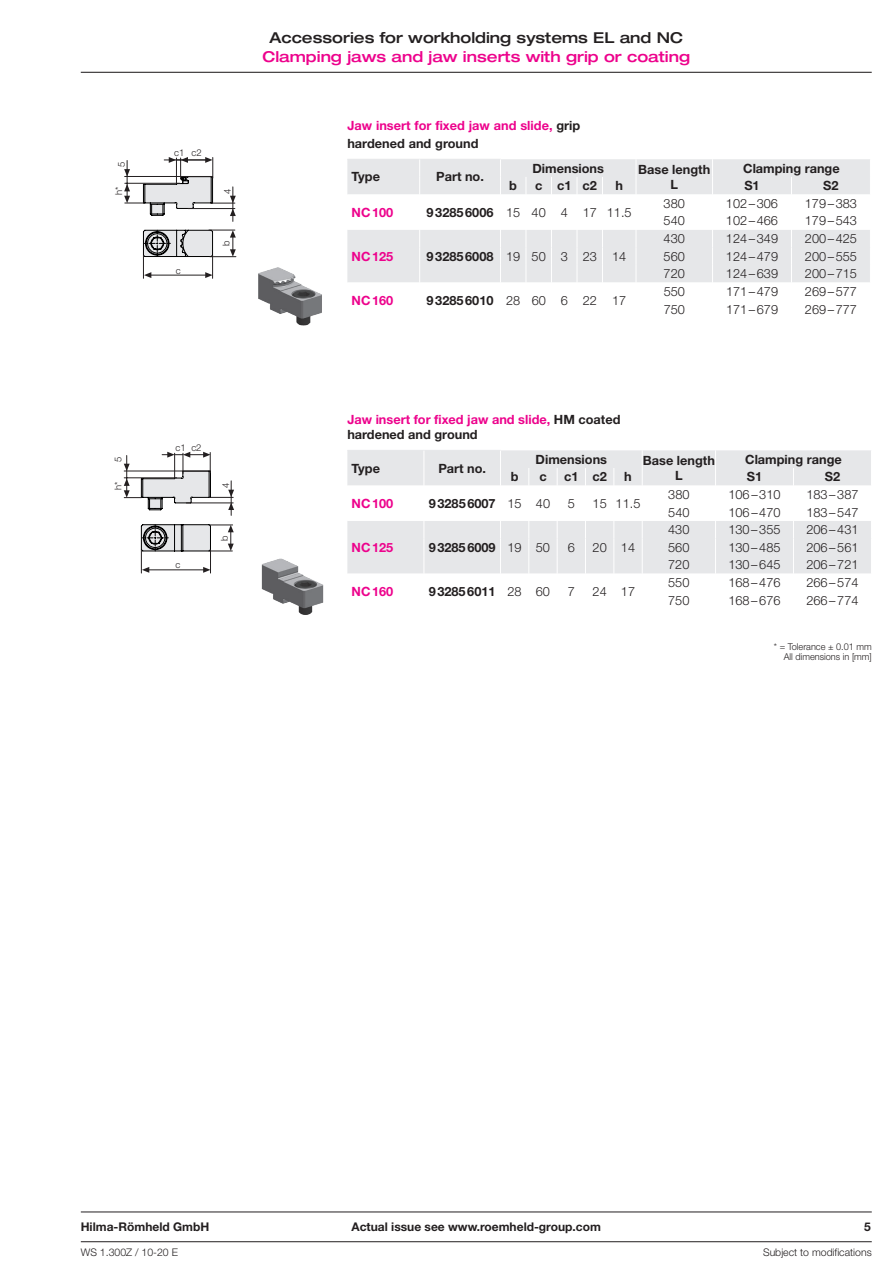
<style>
.page{position:relative;width:893px;height:1263px;background:#fff}
.page>*{position:absolute;margin:0;border:0;box-sizing:border-box;transform-origin:0 0}
.t1{font:500 expanded 15px "Helvetica Neue LT Pro";color:#ed028c}
.t2{font:500 expanded 15px "Helvetica Neue LT Pro";color:#231f20}
.t3{font:300 12.75px "Helvetica Neue LT Pro";color:#231f20}
.t4{font:700 12.75px/15.3px "Helvetica Neue LT Pro";color:#231f20;text-align:center}
.t5{font:700 12.75px/15.3px "Helvetica Neue LT Pro";color:#ed028c}
.t6{font:700 12px "Helvetica Neue LT Pro";color:#231f20}
.t7{font:300 10.5px "Helvetica Neue LT Pro";color:#231f20}
.t8{font:300 9.45px/10.5px "Helvetica Neue LT Pro";color:#231f20;text-align:right}
.s1{color:#231f20}
.s2{font-weight:700}
.s3{font-weight:300}
</style>
<div class="page">
<hr style="left:81px;top:72px;width:791px;height:1px;background:#231f20">
<hr style="left:81px;top:1241px;width:791px;height:1px;background:#231f20">
<hr style="left:81px;top:1212px;width:791px;height:1px;background:#231f20">
<svg style="left:124px;top:452px;width:110px;height:121px"></svg>
<hr style="left:186px;top:503px;width:47px;height:1px;background:#231f20">
<hr style="left:124px;top:471px;width:85px;height:1px;background:#231f20">
<div style="left:347px;top:450px;width:524px;height:35px;background:#e6e7e9"></div>
<div style="left:347px;top:521px;width:524px;height:53px;background:#e6e7e9"></div>
<hr style="left:347px;top:450px;width:77px;height:1px;background:#e6e7e9">
<hr style="left:424px;top:450px;width:77px;height:1px;background:#e6e7e9">
<svg style="left:424px;top:451px;width:1px;height:123px"></svg>
<svg style="left:500px;top:451px;width:1px;height:123px"></svg>
<svg style="left:528px;top:468px;width:1px;height:106px"></svg>
<svg style="left:557px;top:468px;width:1px;height:106px"></svg>
<svg style="left:585px;top:468px;width:1px;height:106px"></svg>
<svg style="left:613px;top:468px;width:1px;height:106px"></svg>
<svg style="left:642px;top:450px;width:1px;height:124px"></svg>
<svg style="left:715px;top:450px;width:1px;height:124px"></svg>
<svg style="left:793px;top:468px;width:1px;height:106px"></svg>
<img style="left:261px;top:558px;width:63px;height:57px">
<svg style="left:124px;top:157px;width:112px;height:121px"></svg>
<hr style="left:188px;top:208px;width:47px;height:1px;background:#231f20">
<div style="left:347px;top:159px;width:523px;height:35px;background:#e6e7e9"></div>
<div style="left:347px;top:230px;width:523px;height:52px;background:#e6e7e9"></div>
<hr style="left:347px;top:159px;width:73px;height:1px;background:#e6e7e9">
<hr style="left:420px;top:159px;width:81px;height:1px;background:#e6e7e9">
<svg style="left:419px;top:159px;width:1px;height:123px"></svg>
<svg style="left:500px;top:159px;width:1px;height:123px"></svg>
<svg style="left:526px;top:177px;width:1px;height:105px"></svg>
<svg style="left:551px;top:177px;width:1px;height:105px"></svg>
<svg style="left:577px;top:177px;width:1px;height:105px"></svg>
<svg style="left:602px;top:177px;width:1px;height:105px"></svg>
<svg style="left:636px;top:159px;width:1px;height:123px"></svg>
<svg style="left:712px;top:159px;width:1px;height:123px"></svg>
<svg style="left:791px;top:177px;width:1px;height:105px"></svg>
<img style="left:258px;top:267px;width:64px;height:59px">
<p class="t2" style="left:269px;top:28px;width:415px">Accessories for workholding systems EL and NC</p>
<p class="t1" style="left:262px;top:47px;width:429px">Clamping jaws and jaw inserts with grip or coating</p>
<p class="t8" style="left:116px;top:167px;width:7px;rotate:-90deg">5</p>
<p class="t8" style="left:113px;top:195px;width:10px;rotate:-90deg">h*</p>
<p class="t8" style="left:174px;top:147px;width:12px">c1</p>
<p class="t8" style="left:192px;top:147px;width:12px">c2</p>
<p class="t8" style="left:222px;top:194px;width:7px;rotate:-90deg">4</p>
<p class="t5" style="left:347px;top:117px;width:234px;line-height:17.4px">Jaw insert for fixed jaw and slide, <span class="s1">grip hardened and ground</span></p>
<p class="t4" style="left:352px;top:169px;width:30px">Type</p>
<p class="t4" style="left:436px;top:169px;width:49px">Part no.</p>
<p class="t4" style="left:532px;top:160px;width:73px">Dimensions</p>
<p class="t4" style="left:638px;top:161px;width:74px">Base length<br>L</p>
<p class="t4" style="left:743px;top:160px;width:98px">Clamping range</p>
<p class="t4" style="left:509px;top:178px;width:9px">b</p>
<p class="t4" style="left:535px;top:178px;width:63px">c c1 c2</p>
<p class="t4" style="left:615px;top:178px;width:9px">h</p>
<p class="t4" style="left:744px;top:178px;width:17px">S1</p>
<p class="t4" style="left:823px;top:178px;width:17px">S2</p>
<p class="t5" style="left:352px;top:204px;width:43px">NC100</p>
<p class="t3" style="left:427px;top:204px;width:207px"><span class="s2">932856006</span> 15 40 4 17 11.5</p>
<p class="t3" style="left:664px;top:195px;width:23px">380</p>
<p class="t3" style="left:726px;top:195px;width:54px">102–306</p>
<p class="t3" style="left:805px;top:195px;width:54px">179–383</p>
<p class="t3" style="left:664px;top:213px;width:23px">540</p>
<p class="t3" style="left:726px;top:213px;width:54px">102–466</p>
<p class="t3" style="left:805px;top:213px;width:54px">179–543</p>
<p class="t8" style="left:176px;top:265px;width:6px">c</p>
<p class="t8" style="left:221px;top:246px;width:7px;rotate:-90deg">b</p>
<p class="t5" style="left:352px;top:248px;width:43px">NC125</p>
<p class="t4" style="left:427px;top:248px;width:201px">932856008 <span class="s3">19 50 3 23 14</span></p>
<p class="t3" style="left:664px;top:231px;width:23px">430</p>
<p class="t3" style="left:726px;top:231px;width:54px">124–349</p>
<p class="t3" style="left:805px;top:231px;width:54px">200–425</p>
<p class="t3" style="left:664px;top:248px;width:23px">560</p>
<p class="t3" style="left:726px;top:248px;width:54px">124–479</p>
<p class="t3" style="left:805px;top:248px;width:54px">200–555</p>
<p class="t3" style="left:664px;top:266px;width:23px">720</p>
<p class="t3" style="left:726px;top:266px;width:54px">124–639</p>
<p class="t3" style="left:805px;top:266px;width:54px">200–715</p>
<p class="t5" style="left:352px;top:292px;width:43px">NC160</p>
<p class="t4" style="left:427px;top:292px;width:201px">932856010 <span class="s3">28 60 6 22 17</span></p>
<p class="t3" style="left:664px;top:284px;width:23px">550</p>
<p class="t3" style="left:726px;top:284px;width:54px">171–479</p>
<p class="t3" style="left:805px;top:284px;width:54px">269–577</p>
<p class="t3" style="left:664px;top:301px;width:23px">750</p>
<p class="t3" style="left:726px;top:301px;width:54px">171–679</p>
<p class="t3" style="left:805px;top:301px;width:54px">269–777</p>
<p class="t5" style="left:347px;top:411px;width:275px">Jaw insert for fixed jaw and slide, <span class="s1">HM coated hardened and ground</span></p>
<p class="t8" style="left:176px;top:442px;width:27px">c1 c2</p>
<p class="t8" style="left:113px;top:462px;width:7px;rotate:-90deg">5</p>
<p class="t8" style="left:113px;top:490px;width:10px;rotate:-90deg">h*</p>
<p class="t8" style="left:220px;top:488px;width:7px;rotate:-90deg">4</p>
<p class="t4" style="left:352px;top:460px;width:30px">Type</p>
<p class="t4" style="left:438px;top:460px;width:49px">Part no.</p>
<p class="t4" style="left:536px;top:451px;width:73px">Dimensions</p>
<p class="t4" style="left:643px;top:452px;width:74px">Base length<br>L</p>
<p class="t4" style="left:745px;top:451px;width:98px">Clamping range</p>
<p class="t4" style="left:511px;top:469px;width:9px">b</p>
<p class="t4" style="left:539px;top:469px;width:9px">c</p>
<p class="t4" style="left:564px;top:469px;width:44px">c1 c2</p>
<p class="t4" style="left:624px;top:469px;width:9px">h</p>
<p class="t4" style="left:747px;top:469px;width:17px">S1</p>
<p class="t4" style="left:825px;top:469px;width:17px">S2</p>
<p class="t5" style="left:352px;top:495px;width:43px">NC100</p>
<p class="t4" style="left:429px;top:495px;width:123px">932856007 <span class="s3">15 40</span></p>
<p class="t3" style="left:568px;top:495px;width:9px">5</p>
<p class="t3" style="left:593px;top:495px;width:49px">15 11.5</p>
<p class="t3" style="left:668px;top:487px;width:23px">380</p>
<p class="t3" style="left:728px;top:487px;width:54px">106–310</p>
<p class="t3" style="left:806px;top:487px;width:54px">183–387</p>
<p class="t3" style="left:668px;top:504px;width:23px">540</p>
<p class="t3" style="left:728px;top:504px;width:54px">106–470</p>
<p class="t3" style="left:806px;top:504px;width:54px">183–547</p>
<p class="t8" style="left:176px;top:559px;width:6px">c</p>
<p class="t8" style="left:219px;top:541px;width:7px;rotate:-90deg">b</p>
<p class="t5" style="left:352px;top:539px;width:43px">NC125</p>
<p class="t4" style="left:429px;top:539px;width:123px">932856009 <span class="s3">19 50</span></p>
<p class="t3" style="left:568px;top:539px;width:9px">6</p>
<p class="t3" style="left:593px;top:539px;width:44px">20 14</p>
<p class="t3" style="left:668px;top:522px;width:23px">430</p>
<p class="t3" style="left:728px;top:522px;width:54px">130–355</p>
<p class="t3" style="left:806px;top:522px;width:54px">206–431</p>
<p class="t3" style="left:668px;top:539px;width:23px">560</p>
<p class="t3" style="left:728px;top:539px;width:54px">130–485</p>
<p class="t3" style="left:806px;top:539px;width:54px">206–561</p>
<p class="t3" style="left:668px;top:557px;width:23px">720</p>
<p class="t3" style="left:728px;top:557px;width:54px">130–645</p>
<p class="t3" style="left:806px;top:557px;width:54px">206–721</p>
<p class="t5" style="left:352px;top:583px;width:43px">NC160</p>
<p class="t4" style="left:429px;top:583px;width:123px">932856011 <span class="s3">28 60</span></p>
<p class="t3" style="left:568px;top:583px;width:9px">7</p>
<p class="t3" style="left:593px;top:583px;width:44px">24 17</p>
<p class="t3" style="left:668px;top:575px;width:23px">550</p>
<p class="t3" style="left:728px;top:575px;width:54px">168–476</p>
<p class="t3" style="left:806px;top:575px;width:54px">266–574</p>
<p class="t3" style="left:668px;top:592px;width:23px">750</p>
<p class="t3" style="left:728px;top:592px;width:54px">168–676</p>
<p class="t3" style="left:806px;top:592px;width:54px">266–774</p>
<p class="t8" style="left:774px;top:641px;width:99px">* = Tolerance ± 0.01 mm<br>All dimensions in [mm]</p>
<p class="t6" style="left:81px;top:1220px;width:130px">Hilma-Römheld GmbH</p>
<p class="t6" style="left:351px;top:1220px;width:251px">Actual issue see www.roemheld-group.com</p>
<p class="t6" style="left:864px;top:1220px;width:8px">5</p>
<p class="t7" style="left:81px;top:1245px;width:99px">WS 1.300Z / 10-20 E</p>
<p class="t7" style="left:763px;top:1245px;width:110px">Subject to modifications</p>
</div>
